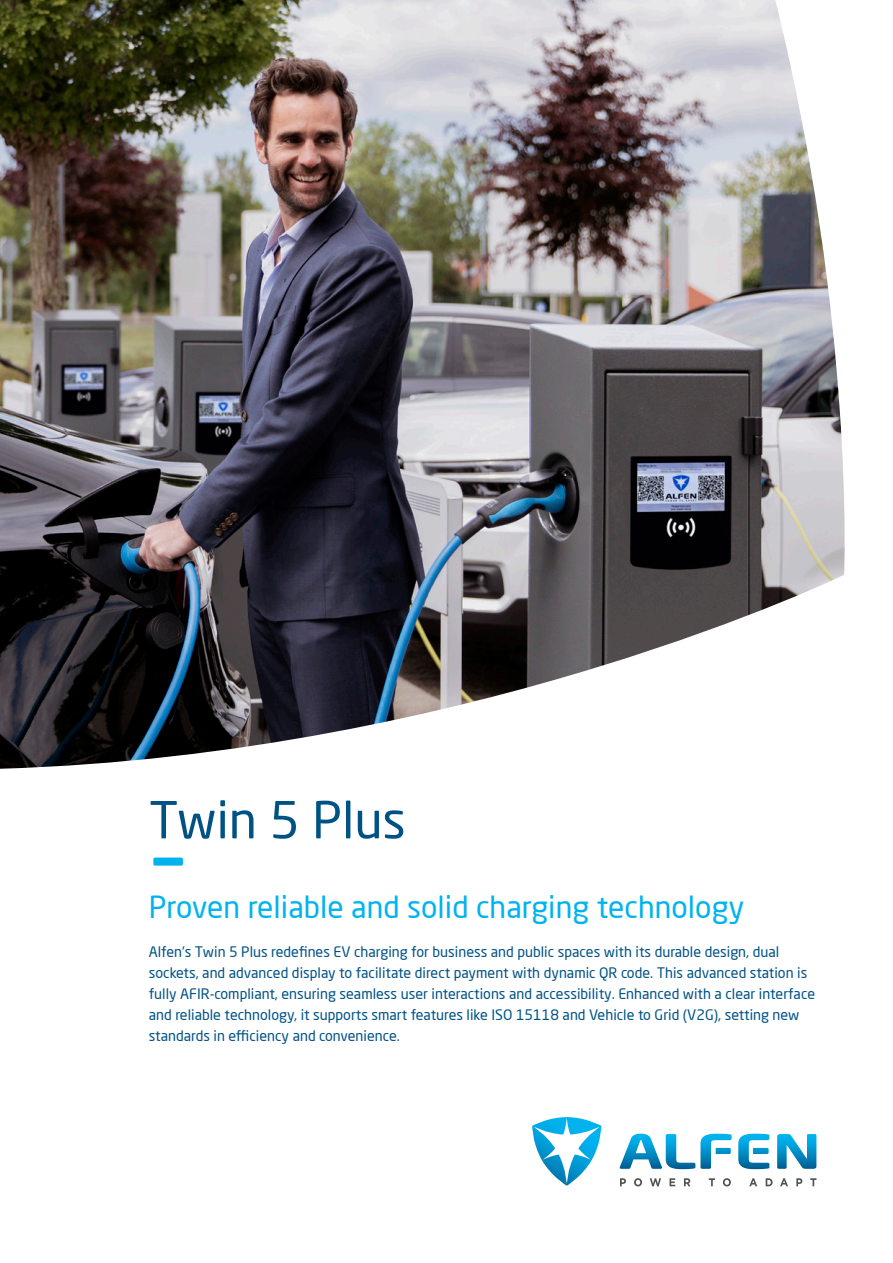
<style>
.page{position:relative;width:893px;height:1263px;background:#fff}
.page>*{position:absolute;margin:0;border:0;box-sizing:border-box;transform-origin:0 0}
.t1{font:108.75px "Neo Sans Pro";color:#00b3ef;scale:.8 1}
.t2{font:50.25px "Neo Sans Pro";color:#005285}
.t3{font:30px "Neo Sans Pro";color:#00b3ef}
.t4{font:14.25px/21px "Neo Sans Pro";color:#005285}
</style>
<div class="page">
<img style="left:0;top:0;width:845px;height:769px">
<svg style="left:777px;top:1134px;width:39px;height:35px"></svg>
<svg style="left:620px;top:1134px;width:112px;height:35px"></svg>
<svg style="left:738px;top:1134px;width:31px;height:35px"></svg>
<svg style="left:532px;top:1117px;width:69px;height:69px"></svg>
<svg style="left:620px;top:1178px;width:6px;height:8px"></svg>
<svg style="left:634px;top:1178px;width:8px;height:8px"></svg>
<svg style="left:650px;top:1178px;width:11px;height:8px"></svg>
<svg style="left:669px;top:1178px;width:6px;height:8px"></svg>
<svg style="left:684px;top:1178px;width:6px;height:8px"></svg>
<svg style="left:709px;top:1178px;width:6px;height:8px"></svg>
<svg style="left:723px;top:1178px;width:8px;height:8px"></svg>
<svg style="left:749px;top:1178px;width:8px;height:8px"></svg>
<svg style="left:766px;top:1178px;width:7px;height:8px"></svg>
<svg style="left:780px;top:1178px;width:8px;height:8px"></svg>
<svg style="left:796px;top:1178px;width:6px;height:8px"></svg>
<svg style="left:810px;top:1178px;width:6px;height:8px"></svg>
<p class="t2" style="left:149px;top:789px;width:258px">Twin 5 Plus</p>
<p class="t1" style="left:155px;top:786px;width:35px">–</p>
<p class="t3" style="left:149px;top:889px;width:597px">Proven reliable and solid charging technology</p>
<p class="t4" style="left:149px;top:941px;width:668px">Alfen's Twin 5 Plus redefines EV charging for business and public spaces with its durable design, dual sockets, and advanced display to facilitate direct payment with dynamic QR code. This advanced station is fully AFIR-compliant, ensuring seamless user interactions and accessibility. Enhanced with a clear interface and reliable technology, it supports smart features like ISO 15118 and Vehicle to Grid (V2G), setting new standards in efficiency and convenience.</p>
</div>
